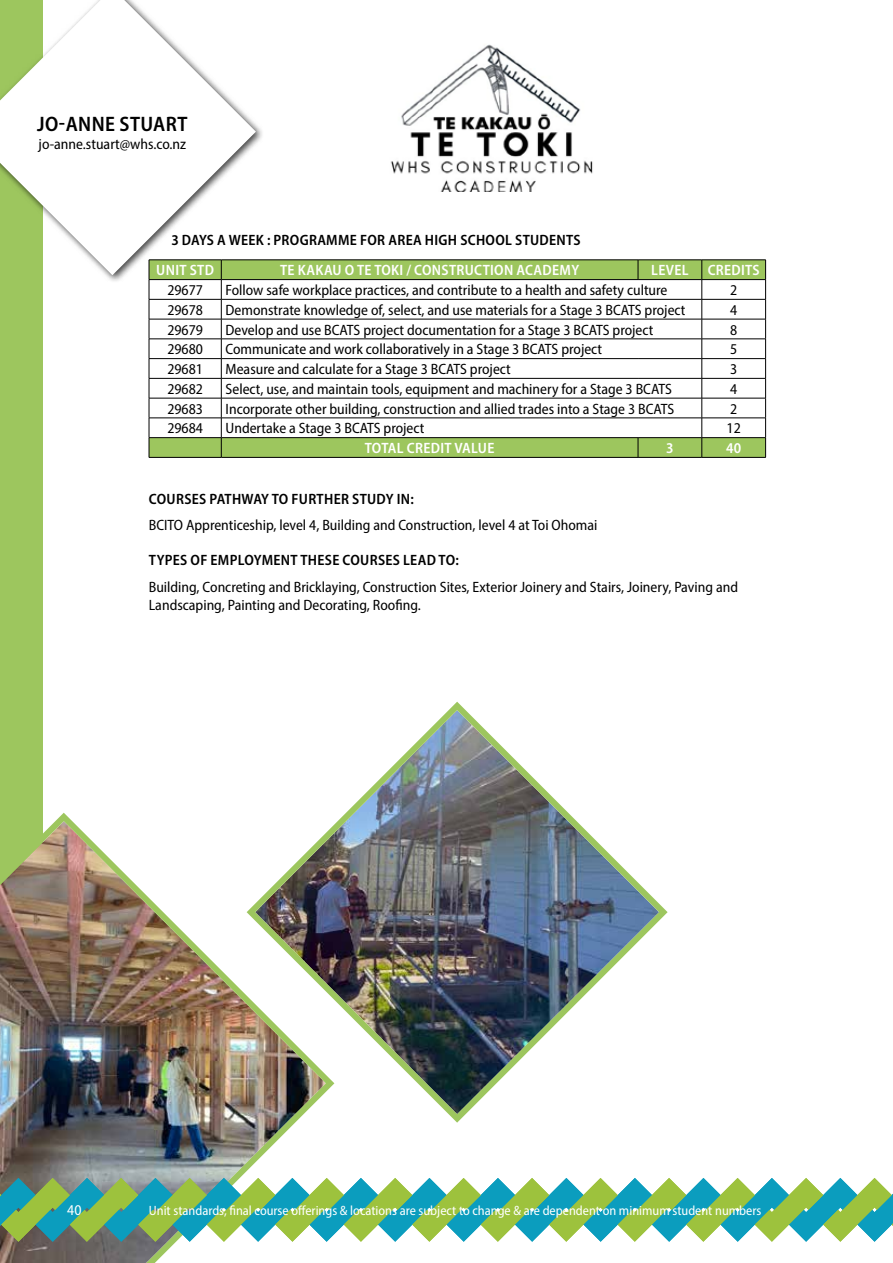
<style>
.page{position:relative;width:893px;height:1263px;background:#fff}
.page>*{position:absolute;margin:0;border:0;box-sizing:border-box;transform-origin:0 0}
.t1{font:600 semi-condensed 21px "Myriad Pro";letter-spacing:.02em;color:#000}
.t2{font:semi-condensed 15px/18px "Myriad Pro";color:#000}
.t3{font:600 semi-condensed 15px "Myriad Pro";letter-spacing:.02em;color:#000}
.t4{font:600 semi-condensed 15px "Myriad Pro";letter-spacing:.02em;color:#fff}
.t5{font:semi-condensed 15px "Myriad Pro";color:#fff}
.t6{font:semi-condensed 13.5px "Myriad Pro";color:#fff}
</style>
<div class="page">
<div style="left:150px;top:261px;width:615px;height:196px;background:#9dc65e"></div>
<svg style="left:150px;top:280px;width:615px;height:157px"></svg>
<hr style="left:221px;top:260px;width:417px;height:1px;background:#000">
<hr style="left:638px;top:260px;width:64px;height:1px;background:#000">
<svg style="left:638px;top:260px;width:1px;height:19px"></svg>
<hr style="left:702px;top:260px;width:64px;height:1px;background:#000">
<svg style="left:638px;top:438px;width:1px;height:19px"></svg>
<hr style="left:221px;top:279px;width:417px;height:1px;background:#000">
<hr style="left:638px;top:279px;width:64px;height:1px;background:#000">
<hr style="left:702px;top:279px;width:64px;height:1px;background:#000">
<hr style="left:149px;top:299px;width:72px;height:1px;background:#000">
<hr style="left:221px;top:299px;width:417px;height:1px;background:#000">
<hr style="left:638px;top:299px;width:64px;height:1px;background:#000">
<hr style="left:702px;top:299px;width:64px;height:1px;background:#000">
<hr style="left:149px;top:319px;width:72px;height:1px;background:#000">
<hr style="left:221px;top:319px;width:417px;height:1px;background:#000">
<hr style="left:638px;top:319px;width:64px;height:1px;background:#000">
<hr style="left:702px;top:319px;width:64px;height:1px;background:#000">
<hr style="left:149px;top:339px;width:72px;height:1px;background:#000">
<hr style="left:221px;top:339px;width:417px;height:1px;background:#000">
<hr style="left:638px;top:339px;width:64px;height:1px;background:#000">
<hr style="left:702px;top:339px;width:64px;height:1px;background:#000">
<hr style="left:149px;top:358px;width:72px;height:1px;background:#000">
<hr style="left:221px;top:358px;width:417px;height:1px;background:#000">
<hr style="left:638px;top:358px;width:64px;height:1px;background:#000">
<hr style="left:702px;top:358px;width:64px;height:1px;background:#000">
<hr style="left:149px;top:378px;width:72px;height:1px;background:#000">
<hr style="left:221px;top:378px;width:417px;height:1px;background:#000">
<hr style="left:638px;top:378px;width:64px;height:1px;background:#000">
<hr style="left:702px;top:378px;width:64px;height:1px;background:#000">
<hr style="left:149px;top:398px;width:72px;height:1px;background:#000">
<hr style="left:221px;top:398px;width:417px;height:1px;background:#000">
<hr style="left:638px;top:398px;width:64px;height:1px;background:#000">
<hr style="left:702px;top:398px;width:64px;height:1px;background:#000">
<hr style="left:149px;top:418px;width:72px;height:1px;background:#000">
<svg style="left:149px;top:284px;width:1px;height:173px"></svg>
<hr style="left:221px;top:418px;width:417px;height:1px;background:#000">
<svg style="left:221px;top:284px;width:1px;height:173px"></svg>
<hr style="left:638px;top:418px;width:64px;height:1px;background:#000">
<hr style="left:702px;top:418px;width:64px;height:1px;background:#000">
<svg style="left:702px;top:260px;width:1px;height:197px"></svg>
<svg style="left:765px;top:260px;width:1px;height:197px"></svg>
<hr style="left:149px;top:437px;width:72px;height:1px;background:#000">
<hr style="left:221px;top:437px;width:417px;height:1px;background:#000">
<hr style="left:638px;top:437px;width:64px;height:1px;background:#000">
<hr style="left:702px;top:437px;width:64px;height:1px;background:#000">
<hr style="left:149px;top:457px;width:72px;height:1px;background:#000">
<hr style="left:221px;top:457px;width:417px;height:1px;background:#000">
<hr style="left:638px;top:457px;width:64px;height:1px;background:#000">
<hr style="left:702px;top:457px;width:64px;height:1px;background:#000">
<div style="left:0;top:0;width:43px;height:1263px;background:#9dc65e"></div>
<img style="left:390px;top:44px;width:203px;height:147px">
<div style="left:0;top:0;width:265px;height:284px;background:#000;opacity:.75"></div>
<svg style="left:0;top:0;width:256px;height:275px"></svg>
<img style="left:0;top:812px;width:291px;height:451px">
<img style="left:242px;top:701px;width:426px;height:426px">
<svg style="left:0;top:1178px;width:893px;height:64px"></svg>
<h1 class="t1" style="left:37px;top:110px;width:152px">JO-ANNE STUART</h1>
<p class="t2" style="left:39px;top:134px;width:149px">jo-anne.stuart@whs.co.nz</p>
<p class="t3" style="left:171px;top:231px;width:411px">3 DAYS A WEEK : PROGRAMME FOR AREA HIGH SCHOOL STUDENTS</p>
<p class="t4" style="left:156px;top:261px;width:59px">UNIT STD</p>
<p class="t4" style="left:280px;top:261px;width:301px">TE KAKAU O TE TOKI / CONSTRUCTION ACADEMY</p>
<p class="t4" style="left:651px;top:261px;width:39px">LEVEL</p>
<p class="t4" style="left:708px;top:261px;width:54px">CREDITS</p>
<p class="t2" style="left:167px;top:281px;width:37px">29677</p>
<p class="t2" style="left:226px;top:281px;width:443px">Follow safe workplace practices, and contribute to a health and safety culture</p>
<p class="t2" style="left:730px;top:281px;width:9px">2</p>
<p class="t2" style="left:167px;top:301px;width:37px">29678</p>
<p class="t2" style="left:226px;top:301px;width:461px">Demonstrate knowledge of, select, and use materials for a Stage 3 BCATS project</p>
<p class="t2" style="left:730px;top:301px;width:9px">4</p>
<p class="t2" style="left:167px;top:320px;width:37px">29679</p>
<p class="t2" style="left:226px;top:320px;width:429px">Develop and use BCATS project documentation for a Stage 3 BCATS project</p>
<p class="t2" style="left:730px;top:320px;width:9px">8</p>
<p class="t2" style="left:167px;top:340px;width:37px">29680</p>
<p class="t2" style="left:226px;top:340px;width:378px">Communicate and work collaboratively in a Stage 3 BCATS project</p>
<p class="t2" style="left:730px;top:340px;width:9px">5</p>
<p class="t2" style="left:167px;top:360px;width:37px">29681</p>
<p class="t2" style="left:226px;top:360px;width:287px">Measure and calculate for a Stage 3 BCATS project</p>
<p class="t2" style="left:730px;top:360px;width:9px">3</p>
<p class="t2" style="left:167px;top:380px;width:37px">29682</p>
<p class="t2" style="left:226px;top:380px;width:448px">Select, use, and maintain tools, equipment and machinery for a Stage 3 BCATS</p>
<p class="t2" style="left:730px;top:380px;width:9px">4</p>
<p class="t2" style="left:167px;top:399px;width:37px">29683</p>
<p class="t2" style="left:226px;top:399px;width:450px">Incorporate other building, construction and allied trades into a Stage 3 BCATS</p>
<p class="t2" style="left:730px;top:399px;width:9px">2</p>
<p class="t2" style="left:167px;top:419px;width:37px">29684</p>
<p class="t2" style="left:226px;top:419px;width:200px">Undertake a Stage 3 BCATS project</p>
<p class="t2" style="left:727px;top:419px;width:16px">12</p>
<p class="t4" style="left:365px;top:439px;width:131px">TOTAL CREDIT VALUE</p>
<p class="t4" style="left:666px;top:439px;width:9px">3</p>
<p class="t4" style="left:726px;top:439px;width:16px">40</p>
<p class="t3" style="left:149px;top:489px;width:266px">COURSES PATHWAY TO FURTHER STUDY IN:</p>
<p class="t2" style="left:149px;top:516px;width:450px">BCITO Apprenticeship, level 4, Building and Construction, level 4 at Toi Ohomai</p>
<p class="t3" style="left:149px;top:551px;width:311px">TYPES OF EMPLOYMENT THESE COURSES LEAD TO:</p>
<p class="t2" style="left:149px;top:577px;width:591px">Building, Concreting and Bricklaying, Construction Sites, Exterior Joinery and Stairs, Joinery, Paving and<br>Landscaping, Painting and Decorating, Roofing.</p>
<p class="t5" style="left:67px;top:1201px;width:16px">40</p>
<p class="t6" style="left:149px;top:1202px;width:614px">Unit standards, final course offerings &amp; locations are subject to change &amp; are dependent on minimum student numbers</p>
</div>
